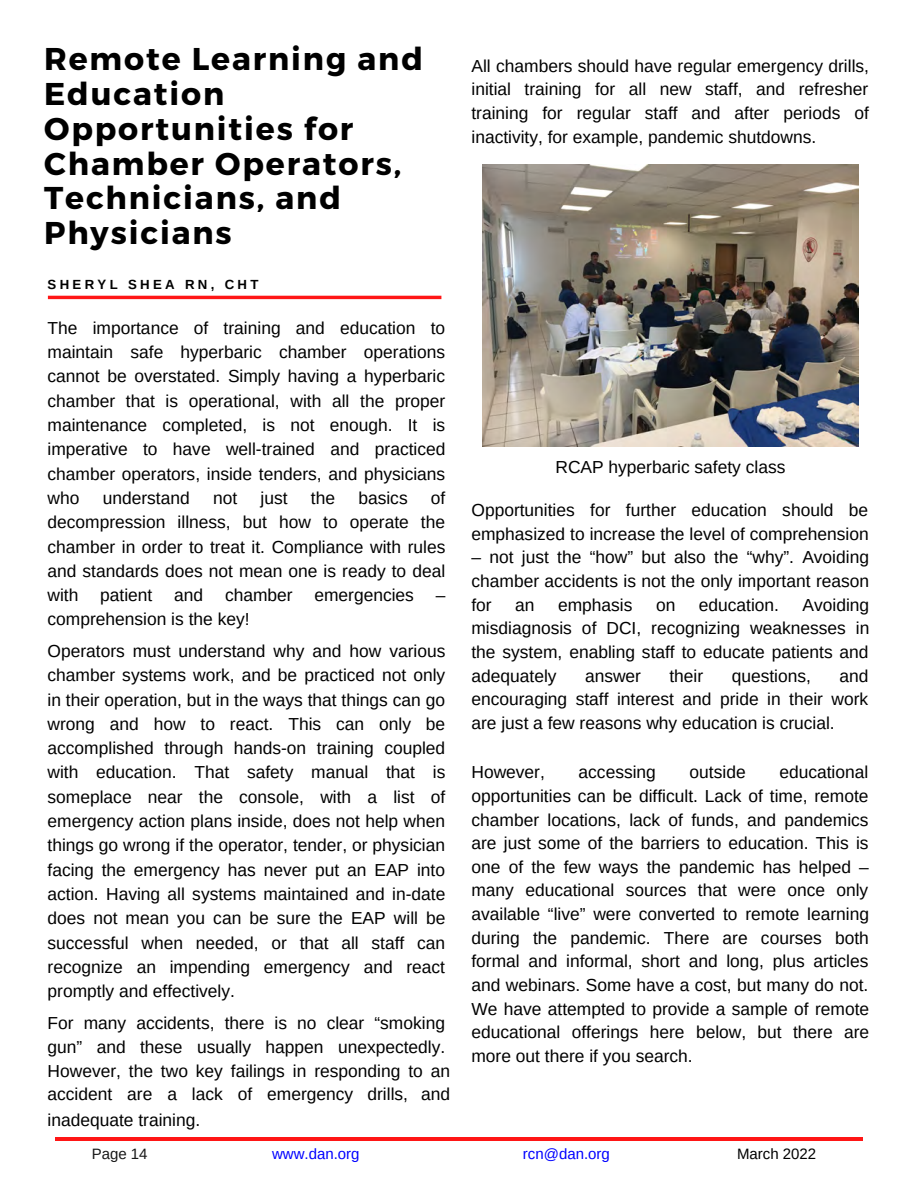
<style>
.page{position:relative;width:918px;height:1188px;background:#fff}
.page>*{position:absolute;margin:0;border:0;box-sizing:border-box;transform-origin:0 0}
.t1{font:700 31.5px/35px "Montserrat";letter-spacing:.06em;color:#000}
.t2{font:17.4px/24.3px "Arimo";color:#000;text-align:justify}
.t3{font:15px "Arimo";color:#00f}
.t4{font:15px "Arimo";color:#000}
.t5{font:15px "Arimo";color:#181818}
.t6{font:700 13.2px "Arimo";color:#000}
</style>
<div class="page">
<svg style="left:48px;top:296px;width:393px;height:3px"></svg>
<hr style="left:55px;top:1137px;width:808px;height:3px;background:#ff1616">
<img style="left:483px;top:164px;width:375px;height:282px">
<h1 class="t1" style="left:44px;top:39px;width:380px">Remote Learning and<br>Education<br>Opportunities for<br>Chamber Operators,<br>Technicians, and<br>Physicians</h1>
<p class="t6" style="left:48px;top:277px;width:212px">S H E R Y L S H E A R N , C H T</p>
<p class="t2" style="left:48px;top:316px;width:399px">The importance of training and education to maintain safe hyperbaric chamber operations cannot be overstated. Simply having a hyperbaric chamber that is operational, with all the proper maintenance completed, is not enough. It is imperative to have well-trained and practiced chamber operators, inside tenders, and physicians who</p>
<p class="t2" style="left:103px;top:486px;width:89px">understand</p>
<p class="t2" style="left:213px;top:486px;width:26px">not</p>
<p class="t2" style="left:261px;top:486px;width:29px">just</p>
<p class="t2" style="left:311px;top:486px;width:26px">the</p>
<p class="t2" style="left:358px;top:486px;width:51px">basics</p>
<p class="t2" style="left:48px;top:486px;width:399px;text-indent:383px">of decompression illness, but how to operate the chamber in order to treat it. Compliance with rules and standards does not mean one is ready to deal with patient</p>
<p class="t2" style="left:174px;top:583px;width:31px">and</p>
<p class="t2" style="left:225px;top:583px;width:190px">chamber emergencies</p>
<p class="t2" style="left:436px;top:583px;width:11px">–</p>
<p class="t2" style="left:48px;top:604px;width:399px;line-height:31.5px">comprehension is the key!<br>Operators must understand why and how various</p>
<p class="t2" style="left:48px;top:663px;width:399px">chamber systems work, and be practiced not only in their operation, but in the ways that things can go wrong and how to react. This can only be accomplished through hands-on training coupled with education. That safety manual that is someplace near the console, with a list of emergency action plans inside, does not help when things go wrong if the operator, tender, or physician facing the emergency has never put an EAP into action. Having all systems maintained and in-date does not mean you can be sure the EAP will be successful when needed, or that all staff can recognize an impending emergency and react promptly and effectively.</p>
<p class="t2" style="left:48px;top:1011px;width:404px;text-align:left">For many accidents, there is no clear “smoking gun” and these usually happen unexpectedly.<br>However, the two key failings in responding to an accident are a lack of emergency drills, and</p>
<p class="t2" style="left:48px;top:1108px;width:154px">inadequate training.</p>
<p class="t2" style="left:471px;top:54px;width:399px;line-height:23.7px">All chambers should have regular emergency drills, initial training for all new staff, and refresher training for regular staff and after periods of inactivity, for example, pandemic shutdowns.</p>
<p class="t2" style="left:555px;top:455px;width:231px">RCAP hyperbaric safety class</p>
<p class="t2" style="left:471px;top:498px;width:399px;line-height:23.7px">Opportunities for further education should be emphasized to increase the level of comprehension</p>
<p class="t2" style="left:471px;top:546px;width:399px;line-height:23.7px">– not just the “how” but also the “why”. Avoiding chamber accidents is not the only important reason for</p>
<p class="t2" style="left:471px;top:593px;width:399px;line-height:23.7px;text-indent:331px">Avoiding misdiagnosis of DCI, recognizing weaknesses in the system, enabling staff to educate patients and adequately</p>
<p class="t2" style="left:515px;top:593px;width:21px">an</p>
<p class="t2" style="left:558px;top:593px;width:76px">emphasis</p>
<p class="t2" style="left:656px;top:593px;width:21px">on</p>
<p class="t2" style="left:699px;top:593px;width:82px">education.</p>
<p class="t2" style="left:471px;top:664px;width:398px;line-height:23.7px;text-indent:368px">and encouraging staff interest and pride in their work are just a few reasons why education is crucial.</p>
<p class="t2" style="left:471px;top:760px;width:75px">However,</p>
<p class="t2" style="left:579px;top:760px;width:79px">accessing</p>
<p class="t2" style="left:690px;top:760px;width:58px">outside</p>
<p class="t2" style="left:585px;top:663px;width:58px">answer</p>
<p class="t2" style="left:669px;top:663px;width:35px">their</p>
<p class="t2" style="left:732px;top:663px;width:81px">questions,</p>
<p class="t2" style="left:471px;top:760px;width:399px;line-height:23.7px;text-indent:308px">educational opportunities can be difficult. Lack of time, remote chamber locations, lack of funds, and pandemics are just some of the barriers to education. This is one of the few ways the pandemic has helped – many educational sources that were once only available “live” were converted to remote learning during the pandemic. There are courses both formal and informal, short and long, plus articles and webinars. Some have a cost, but many do not.<br>We have attempted to provide a sample of remote educational offerings here below, but there are more out there if you search.</p>
<p class="t5" style="left:92px;top:1146px;width:57px">Page 14</p>
<p class="t3" style="left:272px;top:1146px;width:89px">www.dan.org</p>
<p class="t3" style="left:523px;top:1146px;width:88px">rcn@dan.org</p>
<p class="t4" style="left:737px;top:1146px;width:81px">March 2022</p>
</div>
